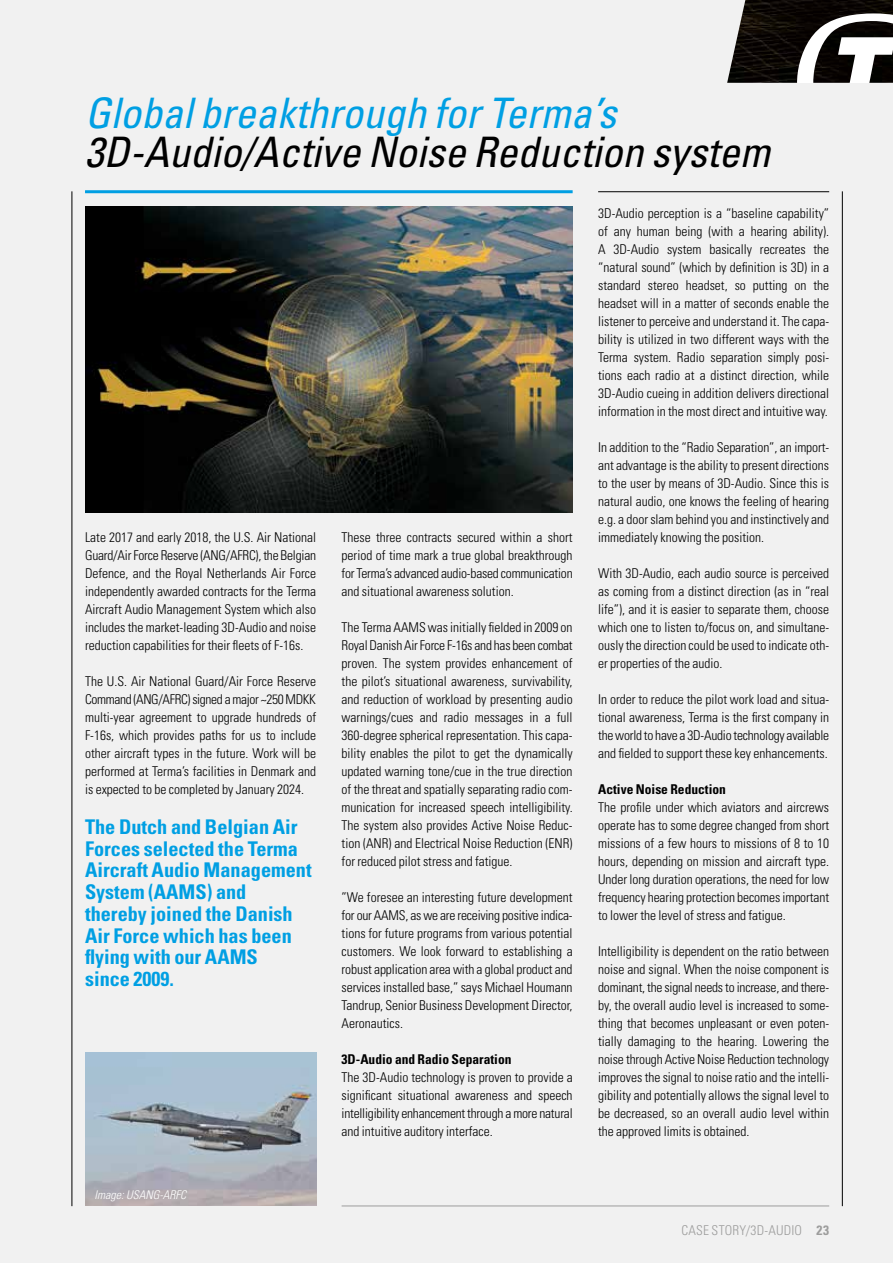
<style>
.page{position:relative;width:893px;height:1263px;background:#f1f1f1}
.page>*{position:absolute;margin:0;border:0;box-sizing:border-box;transform-origin:0 0}
.t1{font:italic condensed 42px "Univers LT Std";color:#000}
.t2{font:italic condensed 42px "Univers LT Std";color:#009fe3}
.t3{font:700 condensed 20.25px/21.8px "Univers LT Std";color:#009fe3}
.t4{font:300 condensed 13.5px/18px "Univers LT Std";color:#000;text-align:justify}
.t5{font:700 condensed 13.5px "Univers LT Std";color:#000}
.t6{font:300 condensed 13.5px "Univers LT Std";letter-spacing:.015em;color:#9d9d9c}
.t7{font:italic 300 condensed 12px "Univers LT Std";color:#fff}
.s1{font-weight:700}
</style>
<div class="page">
<svg style="left:727px;top:0;width:166px;height:83px"></svg>
<hr style="left:85px;top:190px;width:488px;height:3px;background:#009fe3">
<hr style="left:842px;top:191px;width:1px;height:1015px;background:#000">
<hr style="left:72px;top:191px;width:1px;height:1015px;background:#000">
<hr style="left:598px;top:191px;width:231px;height:1px;background:#000">
<img style="left:85px;top:206px;width:488px;height:306px">
<hr style="left:342px;top:1205px;width:487px;height:1px;background:#9d9d9c">
<img style="left:85px;top:1052px;width:231px;height:153px">
<h1 class="t2" style="left:85px;top:87px;width:533px">Global breakthrough for Terma’s</h1>
<h1 class="t1" style="left:85px;top:126px;width:686px">3D-Audio/Active Noise Reduction system</h1>
<p class="t4" style="left:85px;top:528px;width:233px">Late 2017 and early 2018, the U.S. Air National Guard/Air Force Reserve (ANG/AFRC), the Belgian Defence, and the Royal Netherlands Air Force independently awarded contracts for the Terma Aircraft Audio Management System which also includes the market-leading 3D-Audio and noise reduction capabilities for their fleets of F-16s.</p>
<p class="t4" style="left:85px;top:672px;width:233px">The U.S. Air National Guard/Air Force Reserve Command (ANG/AFRC) signed a major ~250 MDKK multi-year agreement to upgrade hundreds of F-16s, which provides paths for us to include other aircraft types in the future. Work will be performed at Terma’s facilities in Denmark and is expected to be completed by January 2024.</p>
<h2 class="t3" style="left:85px;top:816px;width:228px">The Dutch and Belgian Air<br>Forces selected the Terma<br>Aircraft Audio Management<br>System (AAMS) and thereby joined the Danish<br>Air Force which has been flying with our AAMS<br>since 2009.</h2>
<p class="t7" style="left:95px;top:1188px;width:93px">Image: USANG-ARFC</p>
<p class="t4" style="left:342px;top:528px;width:233px">These three contracts secured within a short period of time mark a true global breakthrough for Terma’s advanced audio-based communication and situational awareness solution.</p>
<p class="t4" style="left:342px;top:618px;width:233px">The Terma AAMS was initially fielded in 2009 on Royal Danish Air Force F-16s and has been combat proven. The system provides enhancement of the pilot’s situational awareness, survivability, and reduction of workload by presenting audio warnings/cues and radio messages in a full 360-degree spherical representation. This capa&shy;bility enables the pilot to get the dynamically updated warning tone/cue in the true direction of the threat and spatially separating radio com&shy;munication for increased speech intelligibility.<br>The system also provides Active Noise Reduc&shy;tion (ANR) and Electrical Noise Reduction (ENR) for reduced pilot stress and fatigue.</p>
<p class="t4" style="left:342px;top:888px;width:233px">”We foresee an interesting future development for our AAMS, as we are receiving positive indica&shy;tions for future programs from various potential customers. We look forward to establishing a robust application area with a global product and services installed base,” says Michael Houmann Tandrup, Senior Business Development Director, Aeronautics.</p>
<p class="t5" style="left:342px;top:1051px;width:171px">3D-Audio and Radio Separation</p>
<p class="t4" style="left:342px;top:1068px;width:233px">The 3D-Audio technology is proven to provide a significant situational awareness and speech intelligibility enhancement through a more natural and intuitive auditory interface.</p>
<p class="t4" style="left:598px;top:204px;width:233px">3D-Audio perception is a “baseline capability” of any human being (with a hearing ability).<br>A 3D-Audio system basically recreates the “natural sound” (which by definition is 3D) in a standard stereo headset, so putting on the headset will in a matter of seconds enable the listener to perceive and understand it. The capa&shy;bility is utilized in two different ways with the Terma system. Radio separation simply posi&shy;tions each radio at a distinct direction, while 3D-Audio cueing in addition delivers directional information in the most direct and intuitive way.</p>
<p class="t4" style="left:598px;top:438px;width:233px">In addition to the “Radio Separation”, an import&shy;ant advantage is the ability to present directions to the user by means of 3D-Audio. Since this is natural audio, one knows the feeling of hearing e.g. a door slam behind you and instinctively and immediately knowing the position.</p>
<p class="t4" style="left:598px;top:564px;width:233px">With 3D-Audio, each audio source is perceived as coming from a distinct direction (as in “real life”), and it is easier to separate them, choose which one to listen to/focus on, and simultane&shy;ously the direction could be used to indicate oth&shy;er properties of the audio.</p>
<p class="t4" style="left:598px;top:690px;width:233px">In order to reduce the pilot work load and situa&shy;tional awareness, Terma is the first company in the world to have a 3D-Audio technology available and fielded to support these key enhancements.</p>
<p class="t5" style="left:598px;top:781px;width:129px">Active Noise Reduction</p>
<p class="t4" style="left:598px;top:798px;width:233px">The profile under which aviators and aircrews operate has to some degree changed from short missions of a few hours to missions of 8 to 10 hours, depending on mission and aircraft type.<br>Under long duration operations, the need for low frequency hearing protection becomes important to lower the level of stress and fatigue.</p>
<p class="t4" style="left:598px;top:942px;width:233px">Intelligibility is dependent on the ratio between noise and signal. When the noise component is dominant, the signal needs to increase, and there&shy;by, the overall audio level is increased to some&shy;thing that becomes unpleasant or even poten&shy;tially damaging to the hearing. Lowering the noise through Active Noise Reduction technology improves the signal to noise ratio and the intelli&shy;gibility and potentially allows the signal level to be decreased, so an overall audio level within the approved limits is obtained.</p>
<p class="t6" style="left:681px;top:1221px;width:149px">CASE STORY/3D-AUDIO <span class="s1">23</span></p>
</div>
